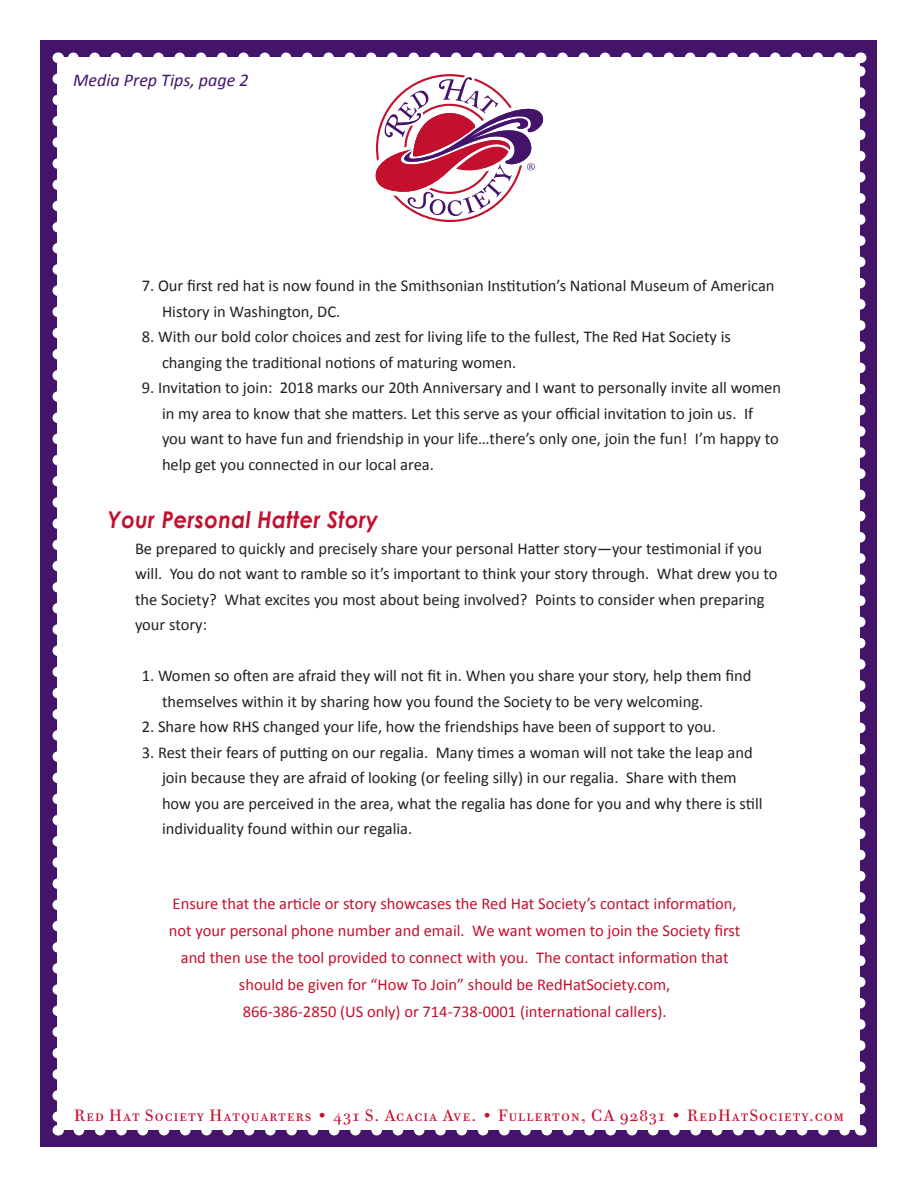
<style>
.page{position:relative;width:918px;height:1188px;background:#fff}
.page>*{position:absolute;margin:0;border:0;box-sizing:border-box;transform-origin:0 0}
.t1{font:italic 700 23.1px "Century Gothic";letter-spacing:.02em;color:#c3102f;scale:.91 1}
.t2{font:italic 18px "Calibri";color:#44146b}
.t3{font:16.5px/25.5px "Calibri";color:#231f20}
.t4{font:16.5px/27px "Calibri";color:#c3102f;text-align:center}
.t5{font:16.5px "Bodoni Twe ITC Book SC";letter-spacing:.06em;color:#c3102f}
</style>
<div class="page">
<div style="left:40px;top:40px;width:838px;height:1108px;background:#44146b"></div>
<div style="left:58px;top:58px;width:802px;height:1072px;background:#fff"></div>
<svg style="left:79px;top:1130px;width:771px;height:6px"></svg>
<svg style="left:68px;top:52px;width:771px;height:6px"></svg>
<svg style="left:52px;top:79px;width:11px;height:1057px"></svg>
<svg style="left:855px;top:52px;width:11px;height:1057px"></svg>
<svg style="left:375px;top:74px;width:169px;height:148px"></svg>
<p class="t2" style="left:73px;top:69px;width:177px">Media Prep Tips, page 2</p>
<p class="t3" style="left:162px;top:272px;width:614px;text-indent:-20px">7. Our first red hat is now found in the Smithsonian Institution’s National Museum of American<br>History in Washington, DC.</p>
<p class="t3" style="left:162px;top:323px;width:571px;text-indent:-20px">8. With our bold color choices and zest for living life to the fullest, The Red Hat Society is changing the traditional notions of maturing women.</p>
<p class="t3" style="left:162px;top:374px;width:621px;text-indent:-20px">9. Invitation to join: 2018 marks our 20th Anniversary and I want to personally invite all women in my area to know that she matters. Let this serve as your official invitation to join us. If you want to have fun and friendship in your life…there’s only one, join the fun! I’m happy to help get you connected in our local area.</p>
<p class="t1" style="left:108px;top:505px;width:299px">Your Personal Hatter Story</p>
<p class="t3" style="left:135px;top:535px;width:644px">Be prepared to quickly and precisely share your personal Hatter story—your testimonial if you will. You do not want to ramble so it’s important to think your story through. What drew you to the Society? What excites you most about being involved? Points to consider when preparing your story:</p>
<p class="t3" style="left:162px;top:662px;width:591px;text-indent:-20px">1. Women so often are afraid they will not fit in. When you share your story, help them find themselves within it by sharing how you found the Society to be very welcoming.</p>
<p class="t3" style="left:142px;top:713px;width:576px">2. Share how RHS changed your life, how the friendships have been of support to you.</p>
<p class="t3" style="left:162px;top:739px;width:602px;text-indent:-20px">3. Rest their fears of putting on our regalia. Many times a woman will not take the leap and join because they are afraid of looking (or feeling silly) in our regalia. Share with them how you are perceived in the area, what the regalia has done for you and why there is still individuality found within our regalia.</p>
<p class="t4" style="left:169px;top:889px;width:573px">Ensure that the article or story showcases the Red Hat Society’s contact information, not your personal phone number and email. We want women to join the Society first and then use the tool provided to connect with you. The contact information that should be given for “How To Join” should be RedHatSociety.com,</p>
<p class="t4" style="left:243px;top:997px;width:425px">866-386-2850 (US only) or 714-738-0001 (international callers).</p>
<p class="t5" style="left:74px;top:1105px;width:771px">Red Hat Society Hatquarters • 431 S. Acacia Ave. • Fullerton, CA 92831 • RedHatSociety.com</p>
</div>
